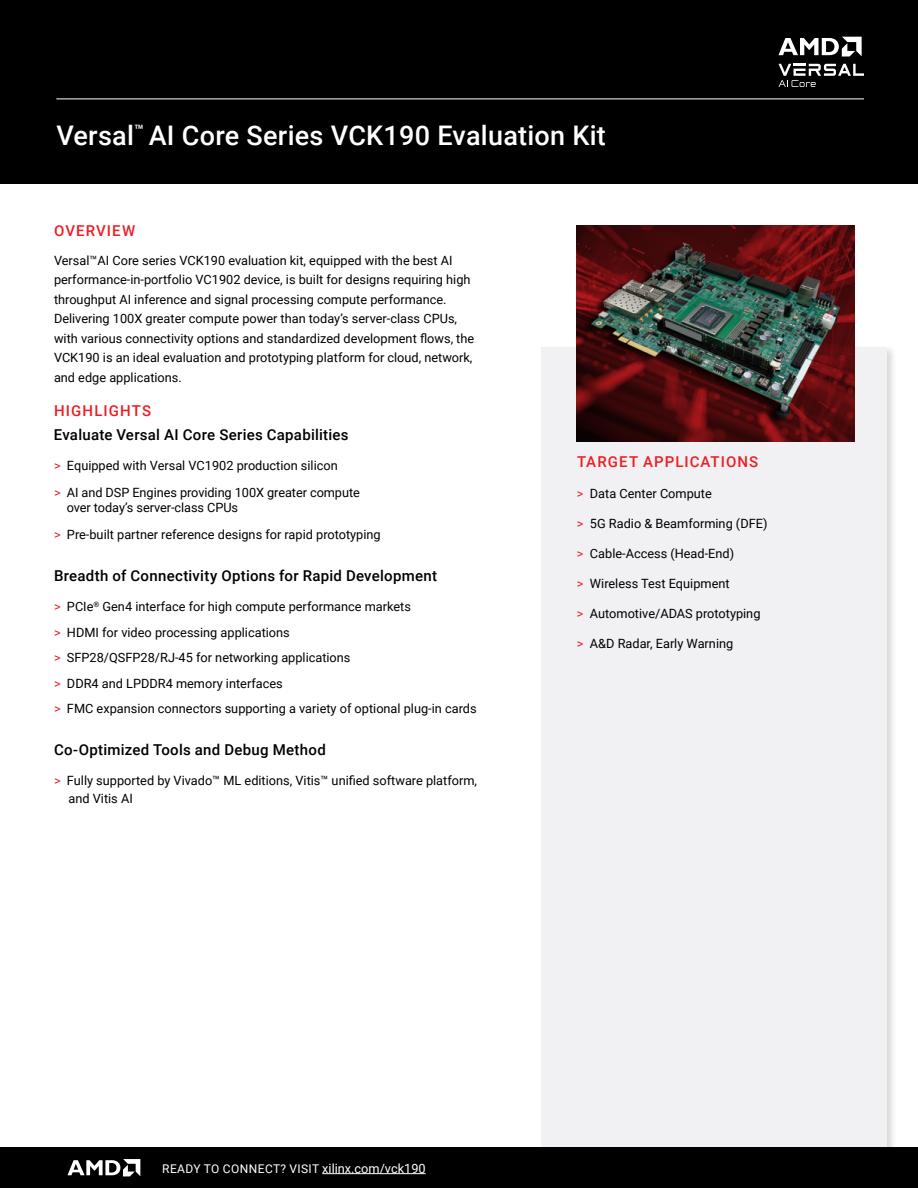
<style>
.page{position:relative;width:918px;height:1188px;background:#fff}
.page>*{position:absolute;margin:0;border:0;box-sizing:border-box;transform-origin:0 0}
.t1{font:500 27px "Roboto";letter-spacing:.01em;color:#fff}
.t2{font:500 15px "Roboto";letter-spacing:.02em;color:#000}
.t3{font:500 15px "Roboto";letter-spacing:.07em;color:#ed1d24}
.t4{font:12.75px/19.5px "Roboto";color:#000}
.t5{font:12px "Roboto";letter-spacing:.035em;color:#fff}
.s1{color:#ea1d25}
.s2{font-size:12.75px}
</style>
<div class="page">
<div style="left:540px;top:344px;width:357px;height:844px;background:#000;opacity:.15"></div>
<div style="left:541px;top:347px;width:346px;height:841px;background:#f1f1f3"></div>
<div style="left:0;top:1148px;width:918px;height:40px;background:#000"></div>
<div style="left:0;top:0;width:918px;height:184px;background:#000"></div>
<hr style="left:56px;top:99px;width:808px;height:1px;background:#fff">
<svg style="left:67px;top:1159px;width:73px;height:17px"></svg>
<hr style="left:322px;top:1173px;width:104px;height:1px;background:#fff">
<svg style="left:778px;top:37px;width:84px;height:20px"></svg>
<svg style="left:778px;top:64px;width:86px;height:23px"></svg>
<img style="left:577px;top:225px;width:278px;height:217px">
<h1 class="t1" style="left:56px;top:116px;width:551px">Versal<sup>™</sup> AI Core Series VCK190 Evaluation Kit</h1>
<p class="t3" style="left:54px;top:221px;width:83px">OVERVIEW</p>
<p class="t4" style="left:54px;top:250px;width:422px">Versal™ AI Core series VCK190 evaluation kit, equipped with the best AI performance-in-portfolio VC1902 device, is built for designs requiring high throughput AI inference and signal processing compute performance.<br>Delivering 100X greater compute power than today’s server-class CPUs, with various connectivity options and standardized development flows, the VCK190 is an ideal evaluation and prototyping platform for cloud, network, and edge applications.</p>
<p class="t3" style="left:54px;top:401px;width:98px">HIGHLIGHTS</p>
<p class="t2" style="left:54px;top:425px;width:296px">Evaluate Versal AI Core Series Capabilities</p>
<p class="t4" style="left:54px;top:452px;width:307px;line-height:27px"><span class="s1">&gt;</span> Equipped with Versal VC1902 production silicon<br><span class="s1">&gt;</span> AI and DSP Engines providing 100X greater compute</p>
<p class="t4" style="left:54px;top:494px;width:328px;line-height:27px;text-indent:13px">over today’s server-class CPUs<br><span class="s1">&gt;</span> Pre-built partner reference designs for rapid prototyping</p>
<p class="t2" style="left:54px;top:566px;width:385px">Breadth of Connectivity Options for Rapid Development</p>
<p class="t4" style="left:54px;top:594px;width:424px;line-height:25.5px"><span class="s1">&gt;</span> PCIe<sup>®</sup> Gen4 interface for high compute performance markets<br><span class="s1">&gt;</span> HDMI for video processing applications<br><span class="s1">&gt;</span> SFP28/QSFP28/RJ-45 for networking applications<br><span class="s1">&gt;</span> DDR4 and LPDDR4 memory interfaces<br><span class="s1">&gt;</span> FMC expansion connectors supporting a variety of optional plug-in cards</p>
<p class="t2" style="left:54px;top:740px;width:273px">Co-Optimized Tools and Debug Method</p>
<p class="t4" style="left:69px;top:771px;width:410px;line-height:18px;text-indent:-15px"><span class="s1">&gt;</span> Fully supported by Vivado™ ML editions, Vitis™ unified software platform, and Vitis AI</p>
<p class="t3" style="left:577px;top:451px;width:183px">TARGET APPLICATIONS</p>
<p class="t4" style="left:577px;top:484px;width:136px"><span class="s1">&gt;</span> Data Center Compute</p>
<p class="t4" style="left:577px;top:514px;width:192px"><span class="s1">&gt;</span> 5G Radio &amp; Beamforming (DFE)</p>
<p class="t4" style="left:577px;top:544px;width:159px"><span class="s1">&gt;</span> Cable-Access (Head-End)</p>
<p class="t4" style="left:577px;top:574px;width:154px"><span class="s1">&gt;</span> Wireless Test Equipment</p>
<p class="t4" style="left:577px;top:604px;width:185px"><span class="s1">&gt;</span> Automotive/ADAS prototyping</p>
<p class="t4" style="left:577px;top:634px;width:158px"><span class="s1">&gt;</span> A&amp;D Radar, Early Warning</p>
<p class="t5" style="left:162px;top:1160px;width:265px">READY TO CONNECT? VISIT <span class="s2">xilinx.com/vck190</span></p>
</div>
